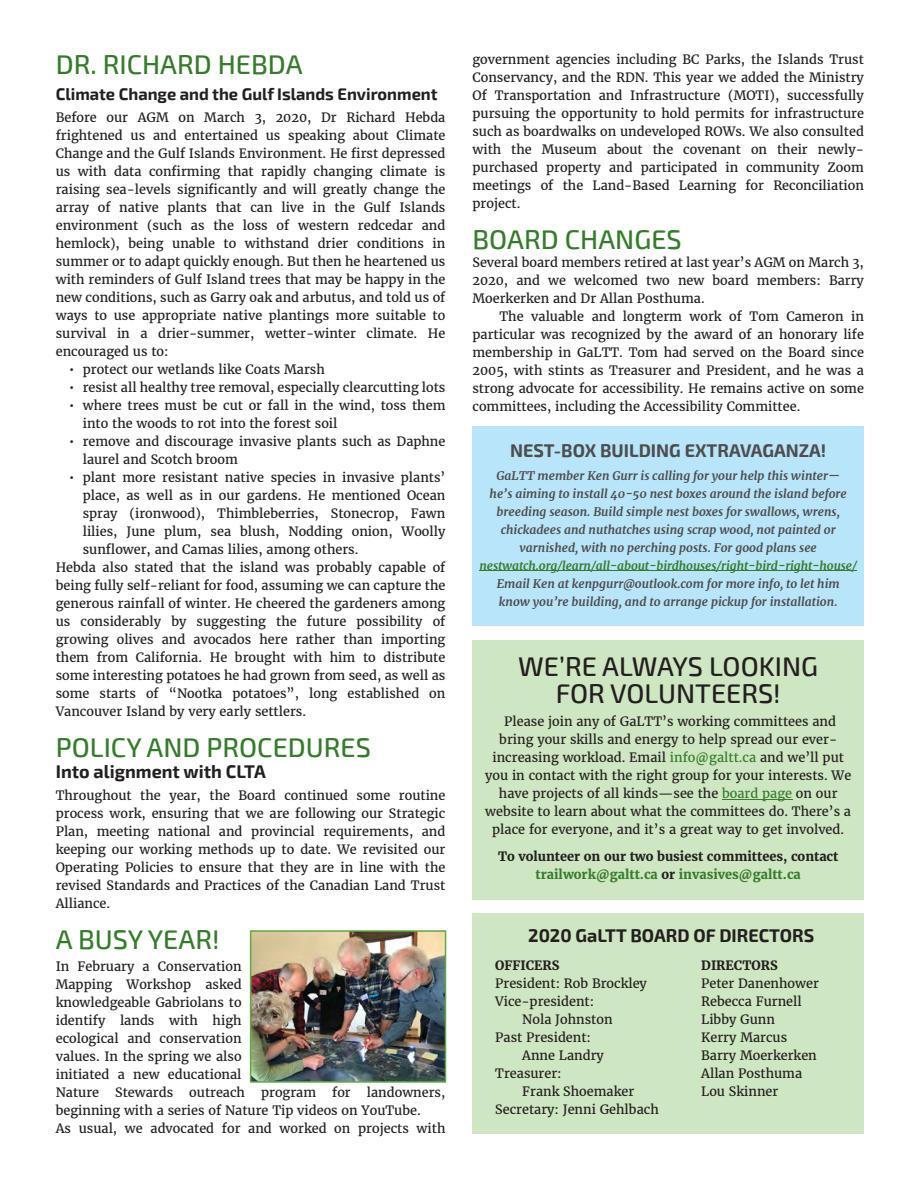
<style>
.page{position:relative;width:918px;height:1188px;background:#fff}
.page>*{position:absolute;margin:0;border:0;box-sizing:border-box;transform-origin:0 0}
.t1{font:500 27px "Exo 2";color:#367b2c}
.t2{font:500 27px/27px "Exo 2";color:#231f20;text-align:center}
.t3{font:700 18px "Exo 2";color:#231f20}
.t4{font:700 18px "Exo 2";color:#4d4d4d}
.t5{font:700 16.5px "Exo 2";color:#231f20}
.t6{font:12.75px/18px "Merriweather";color:#231f20;text-align:justify}
.t7{font:700 12.75px/18px "Merriweather";color:#231f20;text-align:center}
.t8{font:italic 700 12px/18px "Merriweather";color:#4d4d4d;text-align:center}
.t9{font:italic 700 12px "Merriweather";letter-spacing:-.01em;color:#367b2c}
.s1{color:#367b2c}
</style>
<div class="page">
<div style="left:472px;top:913px;width:392px;height:221px;background:#cee6c1"></div>
<div style="left:472px;top:640px;width:392px;height:260px;background:#cee6c1"></div>
<hr style="left:722px;top:799px;width:70px;height:1px;background:#367b2c">
<div style="left:472px;top:427px;width:392px;height:199px;background:#b9e5fa"></div>
<hr style="left:479px;top:571px;width:378px;height:1px;background:#367b2c">
<img style="left:253px;top:933px;width:190px;height:147px">
<div style="left:250px;top:930px;width:196px;height:153px;border:2px solid #61a744"></div>
<h1 class="t1" style="left:56px;top:55px;width:248px">DR. RICHARD HEBDA</h1>
<p class="t5" style="left:56px;top:88px;width:383px">Climate Change and the Gulf Islands Environment</p>
<p class="t6" style="left:56px;top:109px;width:391px">Before our AGM on March 3, 2020, Dr Richard Hebda frightened us and entertained us speaking about Climate Change and the Gulf Islands Environment. He first depressed us with data confirming that rapidly changing climate is raising sea-levels significantly and will greatly change the array of native plants that can live in the Gulf Islands environment (such as the loss of western redcedar and hemlock), being unable to withstand drier conditions in summer or to adapt quickly enough. But then he heartened us with reminders of Gulf Island trees that may be happy in the new conditions, such as Garry oak and arbutus, and told us of ways to use appropriate native plantings more suitable to survival in a drier-summer, wetter-winter climate. He encouraged us to:</p>
<p class="t6" style="left:69px;top:361px;width:257px">• protect our wetlands like Coats Marsh</p>
<p class="t6" style="left:69px;top:379px;width:378px">• resist all healthy tree removal, especially clearcutting lots</p>
<p class="t6" style="left:83px;top:397px;width:364px;text-indent:-14px">• where trees must be cut or fall in the wind, toss them into the woods to rot into the forest soil</p>
<p class="t6" style="left:83px;top:433px;width:364px;text-indent:-14px">• remove and discourage invasive plants such as Daphne laurel and Scotch broom</p>
<p class="t6" style="left:69px;top:469px;width:378px">• plant more resistant native species in invasive plants’</p>
<p class="t6" style="left:83px;top:487px;width:364px">place, as well as in our gardens. He mentioned Ocean</p>
<p class="t6" style="left:83px;top:505px;width:364px">spray (ironwood), Thimbleberries, Stonecrop, Fawn</p>
<p class="t6" style="left:83px;top:523px;width:364px">lilies, June plum, sea blush, Nodding onion, Woolly</p>
<p class="t6" style="left:83px;top:541px;width:277px">sunflower, and Camas lilies, among others.</p>
<p class="t6" style="left:56px;top:559px;width:391px">Hebda also stated that the island was probably capable of</p>
<p class="t6" style="left:56px;top:577px;width:391px">being fully self-reliant for food, assuming we can capture the</p>
<p class="t6" style="left:56px;top:595px;width:391px">generous rainfall of winter. He cheered the gardeners among</p>
<p class="t6" style="left:56px;top:613px;width:391px">us considerably by suggesting the future possibility of</p>
<p class="t6" style="left:56px;top:631px;width:391px">growing olives and avocados here rather than importing</p>
<p class="t6" style="left:56px;top:649px;width:391px">them from California. He brought with him to distribute</p>
<p class="t6" style="left:56px;top:667px;width:391px">some interesting potatoes he had grown from seed, as well as</p>
<p class="t6" style="left:56px;top:685px;width:391px">some starts of “Nootka potatoes”, long established on</p>
<p class="t6" style="left:56px;top:703px;width:252px">Vancouver Island by very early settlers.</p>
<h1 class="t1" style="left:56px;top:738px;width:317px">POLICY AND PROCEDURES</h1>
<h2 class="t3" style="left:56px;top:765px;width:211px">Into alignment with CLTA</h2>
<p class="t6" style="left:56px;top:787px;width:391px">Throughout the year, the Board continued some routine process work, ensuring that we are following our Strategic Plan, meeting national and provincial requirements, and keeping our working methods up to date. We revisited our Operating Policies to ensure that they are in line with the revised Standards and Practices of the Canadian Land Trust Alliance.</p>
<h1 class="t1" style="left:56px;top:930px;width:165px">A BUSY YEAR!</h1>
<p class="t6" style="left:56px;top:958px;width:187px">In February a Conservation Mapping Workshop asked knowledgeable Gabriolans to identify lands with high ecological and conservation values. In the spring we also initiated a new educational Nature</p>
<p class="t6" style="left:115px;top:1084px;width:60px">Stewards</p>
<p class="t6" style="left:189px;top:1084px;width:57px">outreach</p>
<p class="t6" style="left:261px;top:1084px;width:57px">program</p>
<p class="t6" style="left:332px;top:1084px;width:20px">for</p>
<p class="t6" style="left:56px;top:1084px;width:391px;text-align:left;text-indent:311px">landowners, beginning with a series of Nature Tip videos on YouTube.<br>As usual, we advocated for and worked on projects with</p>
<p class="t6" style="left:473px;top:51px;width:393px">government agencies including BC Parks, the Islands Trust Conservancy, and the RDN. This year we added the Ministry Of Transportation and Infrastructure (MOTI), successfully pursuing the opportunity to hold permits for infrastructure such as boardwalks on undeveloped ROWs. We also consulted with the Museum about the covenant on their newly&shy;purchased property and participated in community Zoom meetings of the Land-Based Learning for Reconciliation project.</p>
<h1 class="t1" style="left:473px;top:230px;width:211px">BOARD CHANGES</h1>
<p class="t6" style="left:473px;top:253px;width:393px">Several board members retired at last year’s AGM on March 3, 2020, and we welcomed two new board members: Barry Moerkerken and Dr Allan Posthuma.</p>
<p class="t6" style="left:473px;top:307px;width:393px;text-indent:27px">The valuable and longterm work of Tom Cameron in particular was recognized by the award of an honorary life membership in GaLTT. Tom had served on the Board since 2005, with stints as Treasurer and President, and he was a strong advocate for accessibility. He remains active on some committees, including the Accessibility Committee.</p>
<h2 class="t4" style="left:510px;top:445px;width:318px">NEST-BOX BUILDING EXTRAVAGANZA!</h2>
<p class="t8" style="left:490px;top:467px;width:359px">GaLTT member Ken Gurr is calling for your help this winter— he’s aiming to install 40-50 nest boxes around the island before breeding season. Build simple nest boxes for swallows, wrens, chickadees and nuthatches using scrap wood, not painted or varnished, with no perching posts. For good plans see</p>
<p class="t9" style="left:479px;top:558px;width:379px">nestwatch.org/learn/all-about-birdhouses/right-bird-right-house/</p>
<p class="t8" style="left:497px;top:575px;width:345px;text-align:left">Email Ken at kenpgurr@outlook.com for more info, to let him know you’re building, and to arrange pickup for installation.</p>
<h1 class="t2" style="left:518px;top:656px;width:301px">WE’RE ALWAYS LOOKING<br>FOR VOLUNTEERS!</h1>
<p class="t6" style="left:485px;top:712px;width:368px;text-align:center">Please join any of GaLTT’s working committees and bring your skills and energy to help spread our ever&shy;increasing workload. Email <span class="s1">info@galtt.ca</span> and we’ll put you in contact with the right group for your interests. We have projects of all kinds—see the <span class="s1">board page</span> on our website to learn about what the committees do. There’s a place for everyone, and it’s a great way to get involved.</p>
<p class="t7" style="left:498px;top:847px;width:342px">To volunteer on our two busiest committees, contact <span class="s1">trailwork@galtt.ca</span> or <span class="s1">invasives@galtt.ca</span></p>
<h2 class="t3" style="left:528px;top:929px;width:288px">2020 GaLTT BOARD OF DIRECTORS</h2>
<p class="t7" style="left:495px;top:956px;width:66px">OFFICERS</p>
<p class="t6" style="left:495px;top:974px;width:153px">President: Rob Brockley</p>
<p class="t6" style="left:495px;top:992px;width:100px">Vice-president:</p>
<p class="t6" style="left:522px;top:1010px;width:92px">Nola Johnston</p>
<p class="t6" style="left:495px;top:1028px;width:97px">Past President:</p>
<p class="t6" style="left:522px;top:1046px;width:83px">Anne Landry</p>
<p class="t6" style="left:495px;top:1064px;width:68px">Treasurer:</p>
<p class="t6" style="left:522px;top:1082px;width:113px">Frank Shoemaker</p>
<p class="t6" style="left:495px;top:1100px;width:165px">Secretary: Jenni Gehlbach</p>
<p class="t7" style="left:701px;top:956px;width:78px">DIRECTORS</p>
<p class="t6" style="left:701px;top:974px;width:119px;text-align:left">Peter Danenhower<br>Rebecca Furnell<br>Libby Gunn<br>Kerry Marcus<br>Barry Moerkerken<br>Allan Posthuma<br>Lou Skinner</p>
</div>
